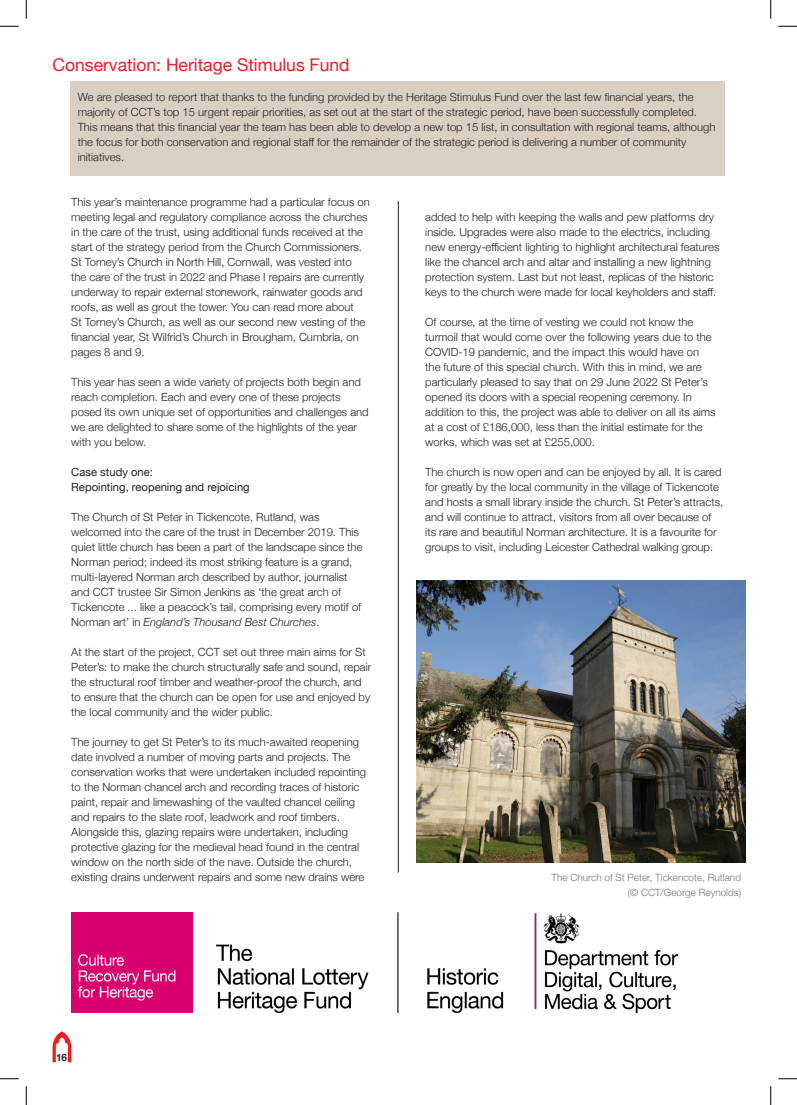
<style>
.page{position:relative;width:797px;height:1105px;background:#fff}
.page>*{position:absolute;margin:0;border:0;box-sizing:border-box;transform-origin:0 0}
.t1{font:17.5px "Helvetica Neue";color:#ee1d23}
.t2{font:300 11.25px/15px "Helvetica Neue";color:#231f20}
.t3{font:11.25px "Helvetica Neue";color:#231f20}
.t4{font:300 10px "Helvetica Neue";color:#727477}
.t5{font:700 10px "Helvetica Neue";color:#231f20}
.s1{font-style:italic}
</style>
<div class="page">
<div style="left:70px;top:82px;width:654px;height:94px;background:#d9d0c3"></div>
<hr style="left:398px;top:201px;width:1px;height:671px;background:#231f20">
<svg style="left:52px;top:1031px;width:19px;height:31px"></svg>
<img style="left:71px;top:913px;width:606px;height:100px">
<img style="left:416px;top:581px;width:329px;height:282px">
<svg style="left:0;top:25px;width:19px;height:2px"></svg>
<svg style="left:778px;top:25px;width:19px;height:2px"></svg>
<svg style="left:0;top:1078px;width:19px;height:1px"></svg>
<svg style="left:778px;top:1078px;width:19px;height:1px"></svg>
<svg style="left:25px;top:0;width:2px;height:19px"></svg>
<svg style="left:25px;top:1086px;width:2px;height:19px"></svg>
<svg style="left:770px;top:0;width:1px;height:19px"></svg>
<svg style="left:770px;top:1086px;width:1px;height:19px"></svg>
<p class="t1" style="left:52px;top:52px;width:298px">Conservation: Heritage Stimulus Fund</p>
<p class="t2" style="left:78px;top:89px;width:639px">We are pleased to report that thanks to the funding provided by the Heritage Stimulus Fund over the last few financial years, the majority of CCT’s top 15 urgent repair priorities, as set out at the start of the strategic period, have been successfully completed.<br>This means that this financial year the team has been able to develop a new top 15 list, in consultation with regional teams, although the focus for both conservation and regional staff for the remainder of the strategic period is delivering a number of community initiatives.</p>
<p class="t2" style="left:71px;top:194px;width:300px">This year’s maintenance programme had a particular focus on meeting legal and regulatory compliance across the churches in the care of the trust, using additional funds received at the start of the strategy period from the Church Commissioners.<br>St Torney’s Church in North Hill, Cornwall, was vested into the care of the trust in 2022 and Phase I repairs are currently underway to repair external stonework, rainwater goods and roofs, as well as grout the tower. You can read more about<br>St Torney’s Church, as well as our second new vesting of the financial year, St Wilfrid’s Church in Brougham, Cumbria, on pages 8 and 9.</p>
<p class="t2" style="left:71px;top:374px;width:299px">This year has seen a wide variety of projects both begin and reach completion. Each and every one of these projects posed its own unique set of opportunities and challenges and we are delighted to share some of the highlights of the year with you below.</p>
<p class="t3" style="left:71px;top:464px;width:83px">Case study one:</p>
<p class="t3" style="left:71px;top:479px;width:180px">Repointing, reopening and rejoicing</p>
<p class="t2" style="left:71px;top:509px;width:293px">The Church of St Peter in Tickencote, Rutland, was welcomed into the care of the trust in December 2019. This quiet little church has been a part of the landscape since the Norman period; indeed its most striking feature is a grand, multi-layered Norman arch described by author, journalist and CCT trustee Sir Simon Jenkins as ‘the great arch of Tickencote ... like a peacock’s tail, comprising every motif of Norman art’ in <span class="s1">England’s Thousand Best Churches</span>.</p>
<p class="t2" style="left:71px;top:644px;width:301px">At the start of the project, CCT set out three main aims for St Peter’s: to make the church structurally safe and sound, repair the structural roof timber and weather-proof the church, and to ensure that the church can be open for use and enjoyed by the local community and the wider public.</p>
<p class="t2" style="left:71px;top:734px;width:296px">The journey to get St Peter’s to its much-awaited reopening date involved a number of moving parts and projects. The conservation works that were undertaken included repointing to the Norman chancel arch and recording traces of historic paint, repair and limewashing of the vaulted chancel ceiling and repairs to the slate roof, leadwork and roof timbers.<br>Alongside this, glazing repairs were undertaken, including protective glazing for the medieval head found in the central window on the north side of the nave. Outside the church, existing drains underwent repairs and some new drains were</p>
<p class="t2" style="left:425px;top:209px;width:296px">added to help with keeping the walls and pew platforms dry inside. Upgrades were also made to the electrics, including new energy-efficient lighting to highlight architectural features like the chancel arch and altar and installing a new lightning protection system. Last but not least, replicas of the historic keys to the church were made for local keyholders and staff.</p>
<p class="t2" style="left:425px;top:314px;width:292px">Of course, at the time of vesting we could not know the turmoil that would come over the following years due to the COVID-19 pandemic, and the impact this would have on the future of this special church. With this in mind, we are particularly pleased to say that on 29 June 2022 St Peter’s opened its doors with a special reopening ceremony. In addition to this, the project was able to deliver on all its aims at a cost of £186,000, less than the initial estimate for the works, which was set at £255,000.</p>
<p class="t2" style="left:425px;top:464px;width:299px">The church is now open and can be enjoyed by all. It is cared for greatly by the local community in the village of Tickencote and hosts a small library inside the church. St Peter’s attracts, and will continue to attract, visitors from all over because of its rare and beautiful Norman architecture. It is a favourite for groups to visit, including Leicester Cathedral walking group.</p>
<p class="t4" style="left:551px;top:870px;width:191px">The Church of St Peter, Tickencote, Rutland</p>
<p class="t4" style="left:627px;top:885px;width:115px">(© CCT/George Reynolds)</p>
<p class="t5" style="left:56px;top:1049px;width:13px">16</p>
</div>
